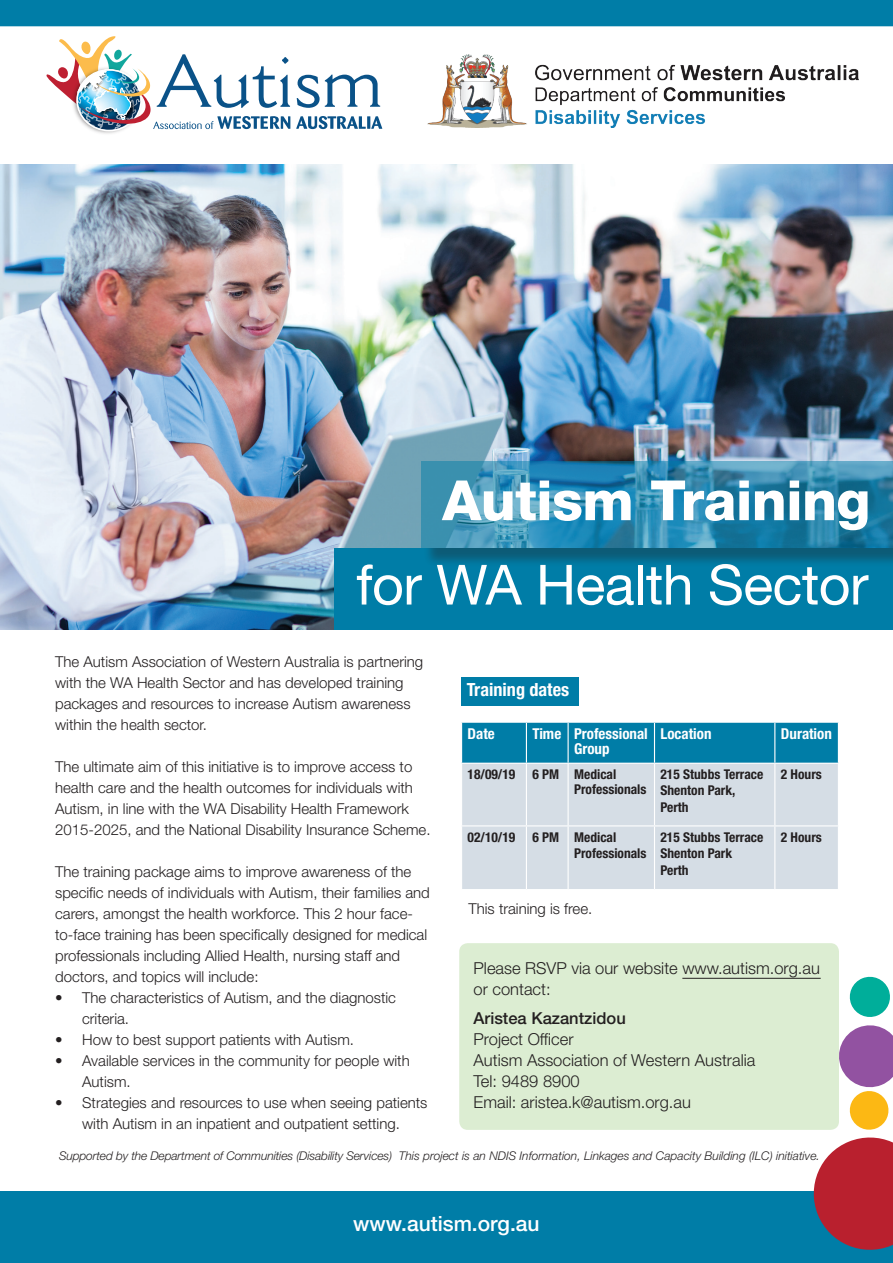
<style>
.page{position:relative;width:893px;height:1263px;background:#fff}
.page>*{position:absolute;margin:0;border:0;box-sizing:border-box;transform-origin:0 0}
.t1{font:55.5px "Helvetica Neue LT Std";letter-spacing:-.01em;color:#fff}
.t2{font:800 55.5px "Helvetica Neue LT Std";letter-spacing:-.01em;color:#fff}
.t3{font:500 21px "Helvetica Neue LT Std";color:#fff}
.t4{font:700 condensed 18.15px "Helvetica Neue LT Std";color:#fff}
.t5{font:300 16.5px/21px "Helvetica Neue LT Std";color:#231f20}
.t6{font:500 16.5px "Helvetica Neue LT Std";color:#231f20}
.t7{font:300 15px/21px "Helvetica Neue LT Std";color:#231f20}
.t8{font:700 condensed 15px/15px "Helvetica Neue LT Std";color:#fff;text-align:center}
.t9{font:700 condensed 13.5px/16.5px "Helvetica Neue LT Std";color:#231f20}
.t10{font:italic 300 12px "Helvetica Neue LT Std";color:#231f20}
</style>
<div class="page">
<img style="left:0;top:164px;width:893px;height:466px">
<div style="left:459px;top:943px;width:380px;height:187px;background:#dcedd2;border-radius:9px"></div>
<svg style="left:297px;top:75px;width:83px;height:33px"></svg>
<svg style="left:296px;top:116px;width:86px;height:13px"></svg>
<svg style="left:47px;top:36px;width:243px;height:95px"></svg>
<div style="left:0;top:0;width:893px;height:26px;background:#007da7"></div>
<img style="left:427px;top:55px;width:431px;height:73px">
<div style="left:0;top:1192px;width:893px;height:71px;background:#007da7"></div>
<hr style="left:682px;top:978px;width:139px;height:1px;background:#231f20">
<svg style="left:806px;top:976px;width:87px;height:274px"></svg>
<div style="left:462px;top:723px;width:376px;height:40px;background:#007da7"></div>
<div style="left:462px;top:764px;width:376px;height:125px;background:#d5dde5"></div>
<hr style="left:526px;top:723px;width:1px;height:40px;background:#fff">
<hr style="left:568px;top:723px;width:1px;height:40px;background:#fff">
<hr style="left:654px;top:723px;width:1px;height:40px;background:#fff">
<hr style="left:774px;top:723px;width:1px;height:40px;background:#fff">
<hr style="left:526px;top:764px;width:1px;height:61px;background:#fff">
<hr style="left:568px;top:764px;width:1px;height:61px;background:#fff">
<hr style="left:654px;top:764px;width:1px;height:61px;background:#fff">
<hr style="left:774px;top:764px;width:1px;height:61px;background:#fff">
<hr style="left:461px;top:825px;width:65px;height:1px;background:#fff">
<hr style="left:526px;top:825px;width:42px;height:1px;background:#fff">
<hr style="left:526px;top:826px;width:1px;height:63px;background:#fff">
<hr style="left:568px;top:825px;width:86px;height:1px;background:#fff">
<hr style="left:568px;top:826px;width:1px;height:63px;background:#fff">
<hr style="left:654px;top:825px;width:121px;height:1px;background:#fff">
<hr style="left:654px;top:826px;width:1px;height:63px;background:#fff">
<hr style="left:775px;top:825px;width:64px;height:1px;background:#fff">
<hr style="left:774px;top:826px;width:1px;height:63px;background:#fff">
<div style="left:334px;top:548px;width:559px;height:81px;background:#007da7"></div>
<div style="left:423px;top:464px;width:470px;height:103px;background:#231f20;opacity:.75"></div>
<svg style="left:421px;top:461px;width:472px;height:87px;background:#2f89af"></svg>
<div style="left:461px;top:677px;width:118px;height:28px;background:#007da7"></div>
<h1 class="t2" style="left:442px;top:467px;width:430px">Autism Training</h1>
<h1 class="t1" style="left:356px;top:552px;width:514px">for WA Health Sector</h1>
<p class="t7" style="left:55px;top:651px;width:370px">The Autism Association of Western Australia is partnering with the WA Health Sector and has developed training packages and resources to increase Autism awareness within the health sector.</p>
<p class="t7" style="left:55px;top:756px;width:377px">The ultimate aim of this initiative is to improve access to health care and the health outcomes for individuals with Autism, in line with the WA Disability Health Framework 2015-2025, and the National Disability Insurance Scheme.</p>
<p class="t7" style="left:55px;top:861px;width:376px">The training package aims to improve awareness of the specific needs of individuals with Autism, their families and carers, amongst the health workforce. This 2 hour face&shy;to-face training has been specifically designed for medical professionals including Allied Health, nursing staff and doctors, and topics will include:</p>
<p class="t7" style="left:82px;top:987px;width:315px;text-indent:-27px">• The characteristics of Autism, and the diagnostic criteria.</p>
<p class="t7" style="left:55px;top:1029px;width:300px">• How to best support patients with Autism.</p>
<p class="t7" style="left:82px;top:1050px;width:329px;text-indent:-27px">• Available services in the community for people with<br>Autism.</p>
<p class="t7" style="left:55px;top:1092px;width:374px;text-align:center">• Strategies and resources to use when seeing patients with Autism in an inpatient and outpatient setting.</p>
<p class="t4" style="left:467px;top:679px;width:104px">Training dates</p>
<p class="t8" style="left:468px;top:726px;width:29px">Date</p>
<p class="t8" style="left:532px;top:726px;width:117px">Time Professional<br>Group</p>
<p class="t8" style="left:660px;top:726px;width:53px">Location</p>
<p class="t8" style="left:781px;top:726px;width:53px">Duration</p>
<p class="t9" style="left:468px;top:766px;width:49px">18/09/19</p>
<p class="t9" style="left:574px;top:766px;width:74px;line-height:15px;text-indent:-42px">6 PM Medical<br>Professionals</p>
<p class="t9" style="left:660px;top:766px;width:104px">215 Stubbs Terrace<br>Shenton Park,<br>Perth</p>
<p class="t9" style="left:781px;top:766px;width:42px">2 Hours</p>
<p class="t9" style="left:468px;top:828px;width:49px">02/10/19</p>
<p class="t9" style="left:574px;top:828px;width:74px;text-indent:-42px">6 PM Medical<br>Professionals</p>
<p class="t9" style="left:660px;top:828px;width:104px">215 Stubbs Terrace<br>Shenton Park<br>Perth</p>
<p class="t9" style="left:781px;top:828px;width:42px">2 Hours</p>
<p class="t7" style="left:468px;top:898px;width:125px">This training is free.</p>
<p class="t5" style="left:474px;top:957px;width:348px">Please RSVP via our website www.autism.org.au or contact:</p>
<p class="t6" style="left:474px;top:1008px;width:154px">Aristea Kazantzidou</p>
<p class="t5" style="left:474px;top:1028px;width:283px">Project Officer<br>Autism Association of Western Australia<br>Tel: 9489 8900<br>Email: aristea.k@autism.org.au</p>
<p class="t10" style="left:59px;top:1148px;width:762px">Supported by the Department of Communities (Disability Services) This project is an NDIS Information, Linkages and Capacity Building (ILC) initiative.</p>
<h2 class="t3" style="left:353px;top:1211px;width:188px">www.autism.org.au</h2>
</div>
